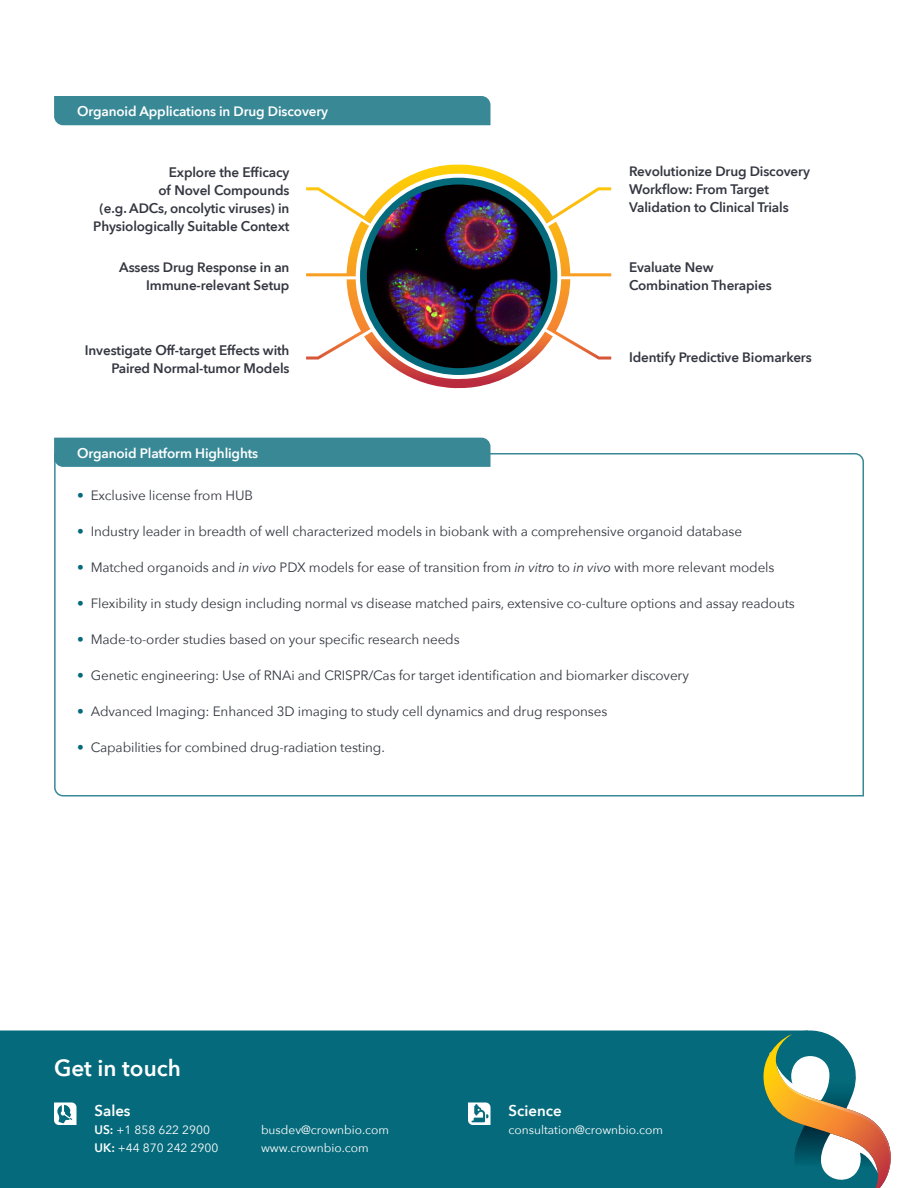
<style>
.page{position:relative;width:918px;height:1188px;background:#fff}
.page>*{position:absolute;margin:0;border:0;box-sizing:border-box;transform-origin:0 0}
.t1{font:600 22.5px "Avenir Next";color:#fff}
.t2{font:600 15px "Avenir Next";color:#fff}
.t3{font:13.5px "Avenir Next";letter-spacing:-.01em;color:#343741}
.t4{font:600 13.5px/18px "Avenir Next";letter-spacing:-.01em;color:#343741;text-align:right}
.t5{font:600 13.5px "Avenir Next";letter-spacing:-.01em;color:#fff}
.t6{font:12px/18px "Avenir Next";color:#fff}
.s1{font-weight:600;color:#056a7b}
.s2{font-style:italic}
.s3{font-weight:600}
</style>
<div class="page">
<div style="left:0;top:1030px;width:764px;height:158px;background:#056a7b"></div>
<svg style="left:764px;top:1030px;width:127px;height:158px"></svg>
<svg style="left:54px;top:1103px;width:22px;height:22px"></svg>
<svg style="left:468px;top:1103px;width:22px;height:22px"></svg>
<div style="left:54px;top:96px;width:436px;height:29px;background:#388896"></div>
<img style="left:306px;top:165px;width:305px;height:223px">
<div style="left:54px;top:438px;width:436px;height:14px;background:#388896"></div>
<svg style="left:54px;top:452px;width:810px;height:345px"></svg>
<p class="t5" style="left:77px;top:100px;width:252px">Organoid Applications in Drug Discovery</p>
<p class="t4" style="left:93px;top:163px;width:198px">Explore the Efficacy<br>of Novel Compounds<br>(e.g. ADCs, oncolytic viruses) in<br>Physiologically Suitable Context</p>
<p class="t4" style="left:119px;top:257px;width:172px">Assess Drug Response in an<br>Immune-relevant Setup</p>
<p class="t4" style="left:85px;top:341px;width:206px">Investigate Off-target Effects with<br>Paired Normal-tumor Models</p>
<p class="t5" style="left:77px;top:441px;width:182px">Organoid Platform Highlights</p>
<p class="t4" style="left:629px;top:162px;width:182px;text-align:left">Revolutionize Drug Discovery<br>Workflow: From Target<br>Validation to Clinical Trials</p>
<p class="t4" style="left:629px;top:257px;width:144px;text-align:left">Evaluate New<br>Combination Therapies</p>
<p class="t4" style="left:629px;top:348px;width:184px">Identify Predictive Biomarkers</p>
<p class="t3" style="left:77px;top:483px;width:177px"><span class="s1">•</span> Exclusive license from HUB</p>
<p class="t3" style="left:77px;top:519px;width:666px"><span class="s1">•</span> Industry leader in breadth of well characterized models in biobank with a comprehensive organoid database</p>
<p class="t3" style="left:77px;top:555px;width:699px"><span class="s1">•</span> Matched organoids and <span class="s2">in vivo</span> PDX models for ease of transition from <span class="s2">in vitro</span> to <span class="s2">in vivo</span> with more relevant models</p>
<p class="t3" style="left:77px;top:591px;width:719px"><span class="s1">•</span> Flexibility in study design including normal vs disease matched pairs, extensive co-culture options and assay readouts</p>
<p class="t3" style="left:77px;top:627px;width:384px"><span class="s1">•</span> Made-to-order studies based on your specific research needs</p>
<p class="t3" style="left:77px;top:663px;width:613px"><span class="s1">•</span> Genetic engineering: Use of RNAi and CRISPR/Cas for target identification and biomarker discovery</p>
<p class="t3" style="left:77px;top:699px;width:532px"><span class="s1">•</span> Advanced Imaging: Enhanced 3D imaging to study cell dynamics and drug responses</p>
<p class="t3" style="left:77px;top:735px;width:309px"><span class="s1">•</span> Capabilities for combined drug-radiation testing.</p>
<h1 class="t1" style="left:54px;top:1048px;width:128px">Get in touch</h1>
<p class="t2" style="left:94px;top:1098px;width:38px">Sales</p>
<p class="t6" style="left:94px;top:1120px;width:125px"><span class="s3">US:</span> +1 858 622 2900<br><span class="s3">UK:</span> +44 870 242 2900</p>
<p class="t2" style="left:508px;top:1098px;width:55px">Science</p>
<p class="t6" style="left:261px;top:1120px;width:130px">busdev@crownbio.com</p>
<p class="t6" style="left:508px;top:1120px;width:156px">consultation@crownbio.com</p>
<p class="t6" style="left:261px;top:1138px;width:109px">www.crownbio.com</p>
</div>
